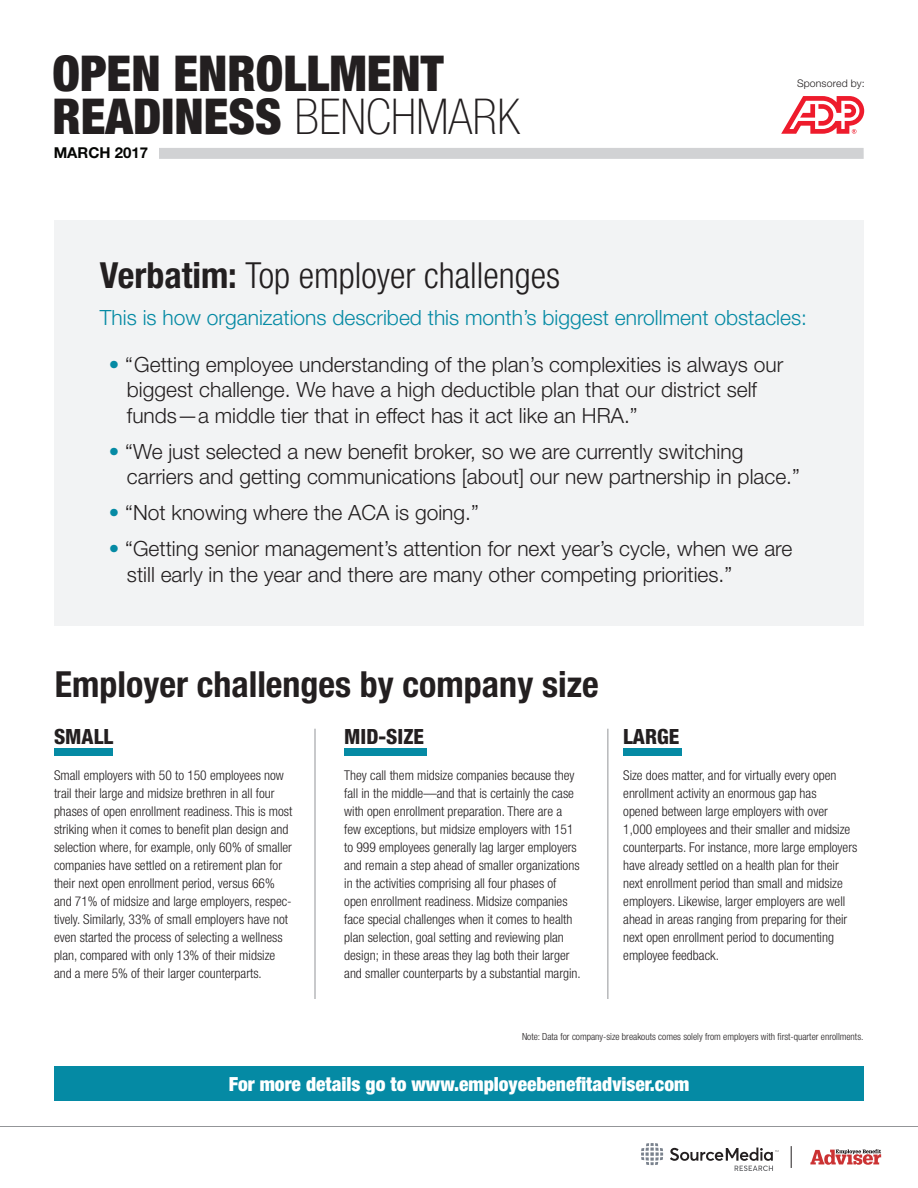
<style>
.page{position:relative;width:918px;height:1188px;background:#fff}
.page>*{position:absolute;margin:0;border:0;box-sizing:border-box;transform-origin:0 0}
.t1{font:900 condensed 49.5px "Helvetica Neue LT Std";color:#231f20}
.t2{font:700 condensed 36px "Helvetica Neue LT Std";color:#231f20}
.t3{font:300 condensed 36px "Helvetica Neue LT Std";color:#231f20}
.t4{font:300 21px "Helvetica Neue LT Std";color:#231f20}
.t5{font:300 21px "Helvetica Neue LT Std";color:#058aa4}
.t6{font:800 condensed 21px "Helvetica Neue LT Std";color:#231f20}
.t7{font:900 condensed 19.5px "Helvetica Neue LT Std";color:#fff}
.t8{font:700 15px "Helvetica Neue LT Std";color:#040503}
.t9{font:300 condensed 13.5px/18px "Helvetica Neue LT Std";color:#231f20}
.t10{font:300 10.5px "Helvetica Neue LT Std";letter-spacing:.01em;color:#231f20}
.t11{font:300 condensed 9.75px "Helvetica Neue LT Std";color:#231f20}
.s1{font-weight:100}
.s2{font-weight:700}
.s3{color:#058aa4}
</style>
<div class="page">
<hr style="left:0;top:1126px;width:918px;height:1px;background:#939598">
<svg style="left:810px;top:1149px;width:71px;height:16px"></svg>
<svg style="left:791px;top:1146px;width:1px;height:22px"></svg>
<svg style="left:641px;top:1143px;width:22px;height:22px"></svg>
<svg style="left:670px;top:1148px;width:108px;height:23px"></svg>
<hr style="left:315px;top:729px;width:1px;height:270px;background:#939598">
<hr style="left:608px;top:729px;width:1px;height:270px;background:#939598">
<div style="left:54px;top:748px;width:58px;height:8px;background:#058aa4"></div>
<div style="left:344px;top:748px;width:83px;height:8px;background:#058aa4"></div>
<div style="left:623px;top:748px;width:59px;height:8px;background:#058aa4"></div>
<div style="left:54px;top:1066px;width:810px;height:35px;background:#058aa4"></div>
<div style="left:54px;top:220px;width:810px;height:406px;background:#f2f3f4"></div>
<svg style="left:781px;top:96px;width:83px;height:38px"></svg>
<div style="left:140px;top:148px;width:724px;height:11px;background:#d1d2d4"></div>
<div style="left:54px;top:142px;width:105px;height:22px;background:#fff"></div>
<p class="t1" style="left:52px;top:43px;width:393px">OPEN ENROLLMENT</p>
<p class="t1" style="left:52px;top:86px;width:469px">READINESS <span class="s1">BENCHMARK</span></p>
<p class="t8" style="left:54px;top:144px;width:96px">MARCH 2017</p>
<p class="t10" style="left:797px;top:77px;width:69px">Sponsored by:</p>
<p class="t3" style="left:100px;top:255px;width:462px"><span class="s2">Verbatim:</span> Top employer challenges</p>
<p class="t5" style="left:100px;top:304px;width:709px">This is how organizations described this month’s biggest enrollment obstacles:</p>
<p class="t4" style="left:109px;top:351px;width:676px"><span class="s3">•</span> “Getting employee understanding of the plan’s complexities is always our</p>
<p class="t4" style="left:127px;top:377px;width:632px">biggest challenge. We have a high deductible plan that our district self</p>
<p class="t4" style="left:127px;top:402px;width:512px">funds—a middle tier that in effect has it act like an HRA.”</p>
<p class="t4" style="left:109px;top:438px;width:636px"><span class="s3">•</span> “We just selected a new benefit broker, so we are currently switching</p>
<p class="t4" style="left:127px;top:464px;width:674px">carriers and getting communications [about] our new partnership in place.”</p>
<p class="t4" style="left:109px;top:500px;width:371px"><span class="s3">•</span> “Not knowing where the ACA is going.”</p>
<p class="t4" style="left:109px;top:536px;width:685px"><span class="s3">•</span> “Getting senior management’s attention for next year’s cycle, when we are</p>
<p class="t4" style="left:127px;top:561px;width:607px">still early in the year and there are many other competing priorities.”</p>
<p class="t2" style="left:55px;top:662px;width:545px">Employer challenges by company size</p>
<p class="t6" style="left:344px;top:723px;width:81px">MID-SIZE</p>
<p class="t9" style="left:344px;top:766px;width:238px">They call them midsize companies because they fall in the middle—and that is certainly the case with open enrollment preparation. There are a few exceptions, but midsize employers with 151 to 999 employees generally lag larger employers and remain a step ahead of smaller organizations in the activities comprising all four phases of open enrollment readiness. Midsize companies face special challenges when it comes to health plan selection, goal setting and reviewing plan design; in these areas they lag both their larger and smaller counterparts by a substantial margin.</p>
<p class="t6" style="left:54px;top:723px;width:61px">SMALL</p>
<p class="t9" style="left:54px;top:766px;width:240px">Small employers with 50 to 150 employees now trail their large and midsize brethren in all four phases of open enrollment readiness. This is most striking when it comes to benefit plan design and selection where, for example, only 60% of smaller companies have settled on a retirement plan for their next open enrollment period, versus 66% and 71% of midsize and large employers, respec&shy;tively. Similarly, 33% of small employers have not even started the process of selecting a wellness plan, compared with only 13% of their midsize and a mere 5% of their larger counterparts.</p>
<p class="t6" style="left:623px;top:723px;width:58px">LARGE</p>
<p class="t9" style="left:623px;top:766px;width:236px">Size does matter, and for virtually every open enrollment activity an enormous gap has<br>opened between large employers with over 1,000 employees and their smaller and midsize counterparts. For instance, more large employers have already settled on a health plan for their next enrollment period than small and midsize employers. Likewise, larger employers are well ahead in areas ranging from preparing for their next open enrollment period to documenting employee feedback.</p>
<p class="t11" style="left:522px;top:1031px;width:343px">Note: Data for company-size breakouts comes solely from employers with first-quarter enrollments.</p>
<p class="t7" style="left:229px;top:1072px;width:462px">For more details go to www.employeebenefitadviser.com</p>
</div>
